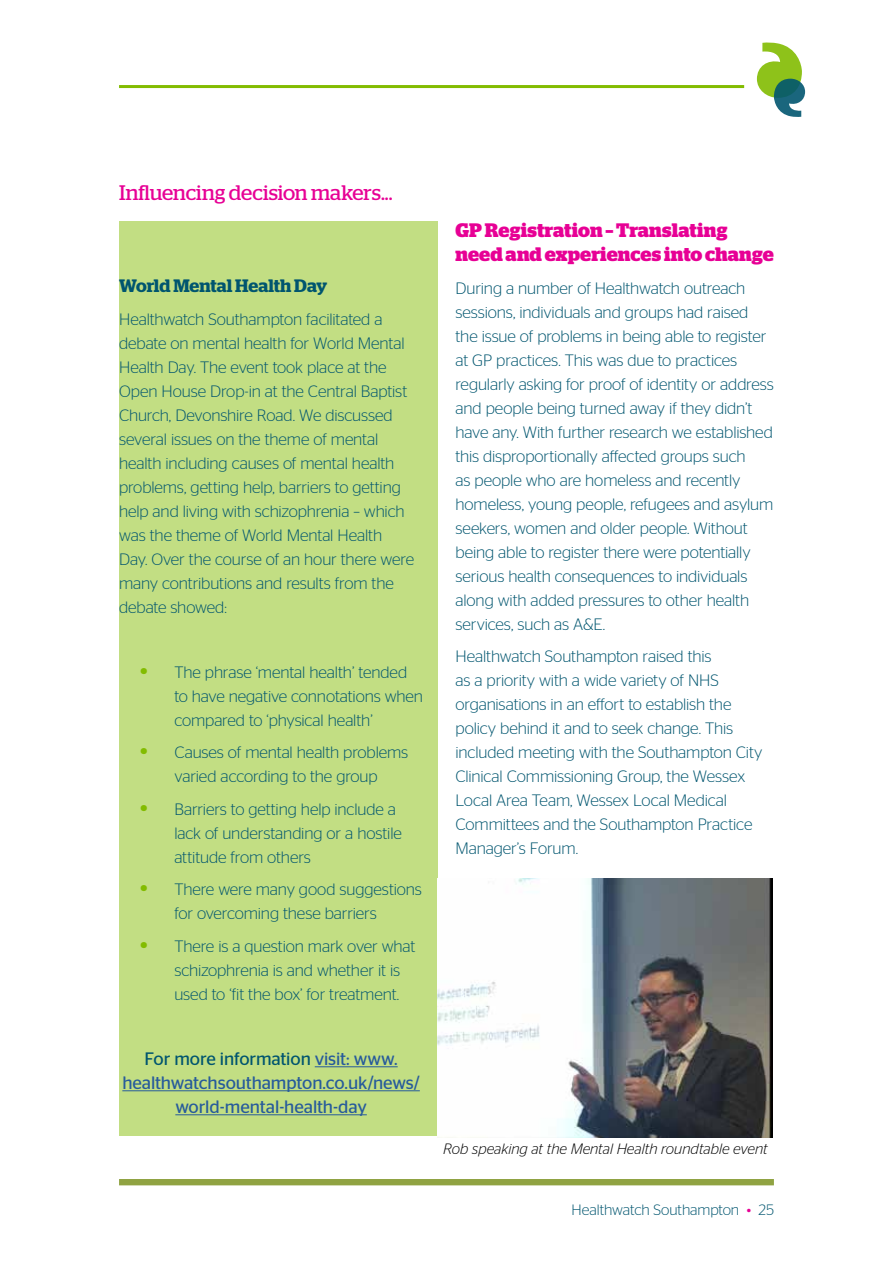
<style>
.page{position:relative;width:893px;height:1263px;background:#fff}
.page>*{position:absolute;margin:0;border:0;box-sizing:border-box;transform-origin:0 0}
.t1{font:21px "Stag";letter-spacing:-.005em;color:#e70095}
.t2{font:700 19.5px/24px "Stag";letter-spacing:.005em;color:#e70095}
.t3{font:18px/24px "Stag Sans";letter-spacing:-.005em;color:#275b9b;text-align:center}
.t4{font:600 18px "Stag";letter-spacing:-.005em;color:#00556f}
.t5{font:300 16.5px/24px "Stag Sans";letter-spacing:-.01em;color:#00556f}
.t6{font:italic 300 15px "Stag Sans";color:#000}
.t7{font:300 15px "Stag Sans";letter-spacing:-.005em;color:#00556f}
.s1{font-family:"Stag";font-weight:400;font-size:24px;color:#82bc00}
.s2{color:#00556f}
.s3{color:#e70095}
</style>
<div class="page">
<hr style="left:119px;top:85px;width:625px;height:3px;background:#82bc00">
<div style="left:119px;top:1179px;width:655px;height:6px;background:#90a342"></div>
<svg style="left:757px;top:42px;width:48px;height:75px"></svg>
<div style="left:119px;top:221px;width:319px;height:914px;background:#c2de83"></div>
<hr style="left:315px;top:1066px;width:83px;height:1px;background:#275b9b">
<hr style="left:122px;top:1090px;width:298px;height:1px;background:#275b9b">
<hr style="left:175px;top:1114px;width:192px;height:1px;background:#275b9b">
<img style="left:438px;top:878px;width:334px;height:259px">
<p class="t1" style="left:119px;top:180px;width:267px">Influencing decision makers...</p>
<p class="t4" style="left:119px;top:275px;width:210px">World Mental Health Day</p>
<p class="t5" style="left:119px;top:307px;width:297px">Healthwatch Southampton facilitated a debate on mental health for World Mental Health Day. The event took place at the Open House Drop-in at the Central Baptist Church, Devonshire Road. We discussed several issues on the theme of mental health including causes of mental health problems, getting help, barriers to getting help and living with schizophrenia – which was the theme of World Mental Health Day. Over the course of an hour there were many contributions and results from the debate showed:</p>
<p class="t5" style="left:174px;top:660px;width:250px;text-indent:-34px"><span class="s1">•</span> The phrase ‘mental health’ tended to have negative connotations when compared to ‘physical health’</p>
<p class="t5" style="left:140px;top:740px;width:269px;text-align:center"><span class="s1">•</span> Causes of mental health problems varied according to the group</p>
<p class="t5" style="left:174px;top:797px;width:229px;text-indent:-34px"><span class="s1">•</span> Barriers to getting help include a lack of understanding or a hostile attitude from others</p>
<p class="t5" style="left:174px;top:877px;width:249px;text-indent:-34px"><span class="s1">•</span> There were many good suggestions for overcoming these barriers</p>
<p class="t5" style="left:174px;top:934px;width:242px;text-indent:-34px"><span class="s1">•</span> There is a question mark over what schizophrenia is and whether it is used to ‘fit the box’ for treatment.</p>
<p class="t3" style="left:122px;top:1046px;width:299px"><span class="s2">For more information</span> visit: www. healthwatchsouthampton.co.uk/news/ world-mental-health-day</p>
<p class="t2" style="left:455px;top:219px;width:320px">GP Registration – Translating need and experiences into change</p>
<p class="t5" style="left:455px;top:276px;width:320px">During a number of Healthwatch outreach sessions, individuals and groups had raised the issue of problems in being able to register at GP practices. This was due to practices regularly asking for proof of identity or address and people being turned away if they didn’t have any. With further research we established this disproportionally affected groups such<br>as people who are homeless and recently homeless, young people, refugees and asylum seekers, women and older people. Without being able to register there were potentially serious health consequences to individuals along with added pressures to other health services, such as A&amp;E.</p>
<p class="t5" style="left:455px;top:644px;width:308px">Healthwatch Southampton raised this<br>as a priority with a wide variety of NHS organisations in an effort to establish the policy behind it and to seek change. This included meeting with the Southampton City Clinical Commissioning Group, the Wessex Local Area Team, Wessex Local Medical Committees and the Southampton Practice Manager’s Forum.</p>
<p class="t6" style="left:443px;top:1140px;width:326px">Rob speaking at the Mental Health roundtable event</p>
<p class="t7" style="left:571px;top:1202px;width:204px">Healthwatch Southampton <span class="s3">•</span> 25</p>
</div>
